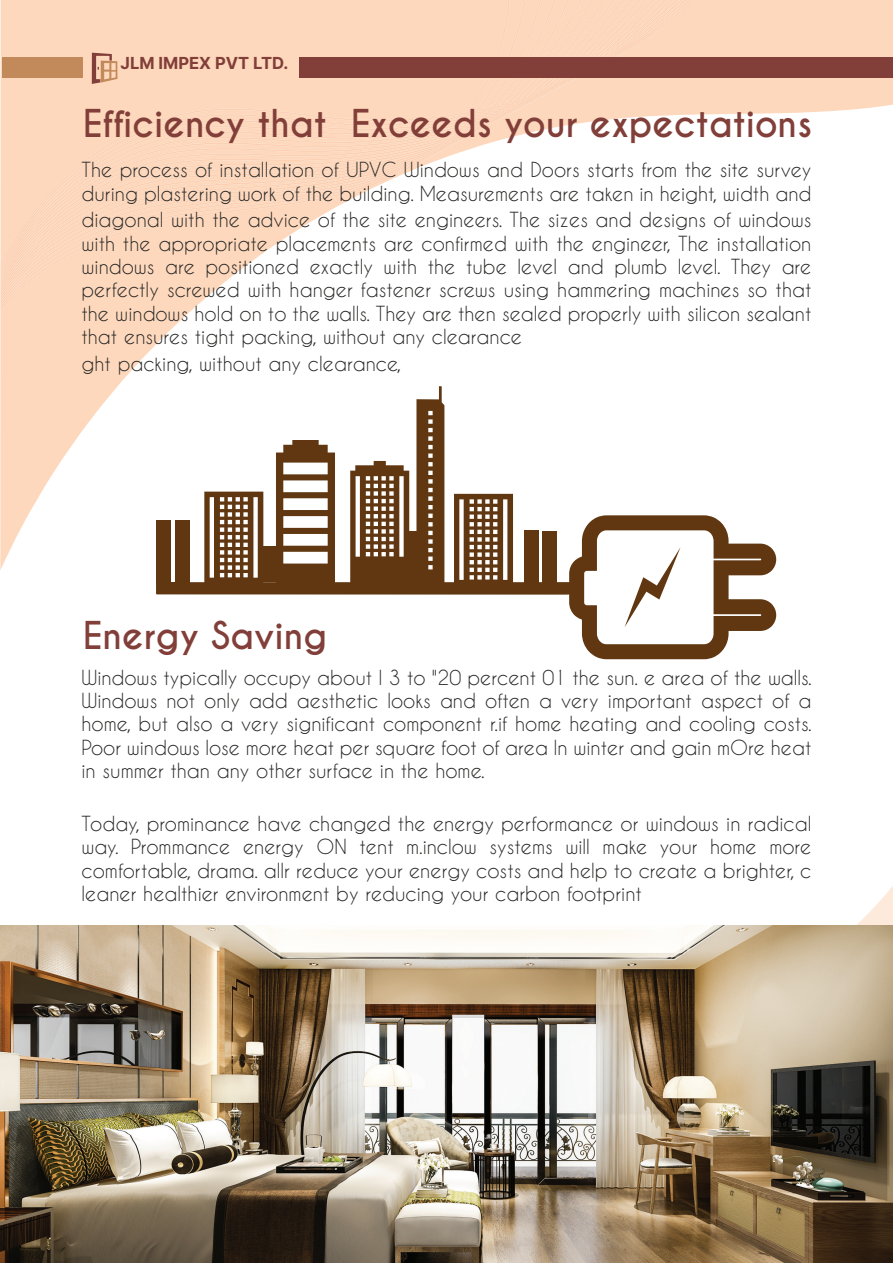
<style>
.page{position:relative;width:893px;height:1263px;background:#fff}
.page>*{position:absolute;margin:0;border:0;box-sizing:border-box;transform-origin:0 0}
.t1{font:700 36px "Caviar Dreams";color:#823f3a}
.t2{font:19.5px/23.4px "Caviar Dreams";color:#252524;text-align:justify}
.t3{font:700 16.65px "Inter";color:#823f3a}
</style>
<div class="page">
<svg style="left:0;top:0;width:893px;height:571px"></svg>
<svg style="left:569px;top:0;width:13px;height:299px"></svg>
<svg style="left:555px;top:0;width:14px;height:301px"></svg>
<svg style="left:541px;top:0;width:14px;height:304px"></svg>
<svg style="left:526px;top:0;width:15px;height:306px"></svg>
<svg style="left:510px;top:0;width:16px;height:309px"></svg>
<svg style="left:0;top:0;width:510px;height:311px;fill:#fdd8bc"></svg>
<div style="left:299px;top:57px;width:594px;height:21px;background:#823f3a"></div>
<div style="left:3px;top:57px;width:80px;height:21px;background:#c28a5b"></div>
<svg style="left:92px;top:53px;width:25px;height:31px"></svg>
<svg style="left:157px;top:386px;width:420px;height:208px"></svg>
<div style="left:524px;top:531px;width:14px;height:53px;background:#603711"></div>
<div style="left:542px;top:531px;width:14px;height:53px;background:#603711"></div>
<div style="left:406px;top:531px;width:15px;height:54px;background:#603711"></div>
<div style="left:263px;top:547px;width:14px;height:35px;background:#603711"></div>
<div style="left:366px;top:566px;width:52px;height:12px;background:#603711"></div>
<svg style="left:569px;top:515px;width:207px;height:144px"></svg>
<img style="left:0;top:925px;width:893px;height:338px">
<p class="t3" style="left:121px;top:50px;width:169px">JLM IMPEX PVT LTD.</p>
<h1 class="t1" style="left:83px;top:101px;width:731px">Efficiency that Exceeds your expectations</h1>
<p class="t2" style="left:82px;top:158px;width:731px">The process of installation of UPVC Windows and Doors starts from the site survey during plastering work of the building. Measurements are taken in height, width and</p>
<p class="t2" style="left:82px;top:208px;width:731px">diagonal with the advice of the site engineers. The sizes and designs of windows with the appropriate placements are confirmed with the engineer, The installation windows are positioned exactly with the tube level and plumb level. They are perfectly screwed with hanger fastener screws using hammering machines so that the windows hold on to the walls. They are then sealed properly with silicon sealant that ensures tight packing, without any clearance</p>
<p class="t2" style="left:82px;top:351px;width:321px">ght packing, without any clearance,</p>
<h1 class="t1" style="left:83px;top:613px;width:246px">Energy Saving</h1>
<p class="t2" style="left:82px;top:665px;width:732px">Windows typically occupy about I 3 to "20 percent 01 the sun. e area of the walls.<br>Windows not only add aesthetic looks and often a very important aspect of a home, but also a very significant component r.if home heating and cooling costs.<br>Poor windows lose more heat per square foot of area In winter and gain mOre heat in summer than any other surface in the home.</p>
<p class="t2" style="left:82px;top:811px;width:731px">Today, prominance have changed the energy performance or windows in radical way. Prommance energy ON tent m.inclow systems will make your home more comfortable, drama. allr reduce your energy costs and help to create a brighter, c leaner healthier environment by reducing your carbon footprint</p>
</div>
